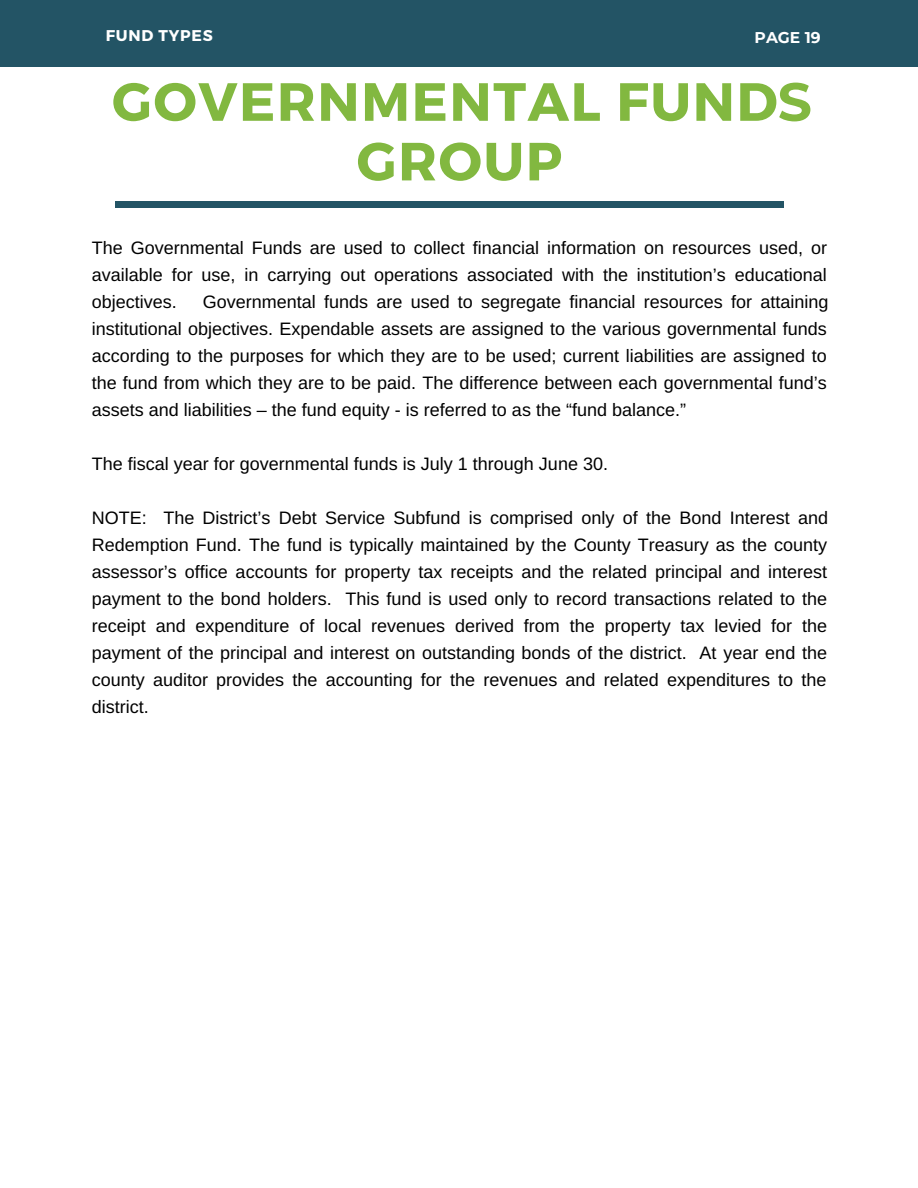
<style>
.page{position:relative;width:918px;height:1188px;background:#fff}
.page>*{position:absolute;margin:0;border:0;box-sizing:border-box;transform-origin:0 0}
.t1{font:700 53.7px/59.7px "Montserrat";letter-spacing:.03em;color:#82b840;text-align:center}
.t2{font:18px/27px "Arimo";color:#000;text-align:justify}
.t3{font:700 15.6px "Montserrat";letter-spacing:.05em;color:#fff}
.t4{font:700 15.6px "Montserrat";color:#fff}
</style>
<div class="page">
<div style="left:116px;top:202px;width:668px;height:5px;background:#235465"></div>
<div style="left:0;top:0;width:918px;height:67px;background:#235465"></div>
<p class="t3" style="left:106px;top:25px;width:109px">FUND TYPES</p>
<p class="t4" style="left:755px;top:26px;width:68px">PAGE 19</p>
<h1 class="t1" style="left:112px;top:69px;width:701px">GOVERNMENTAL FUNDS<br>GROUP</h1>
<p class="t2" style="left:92px;top:234px;width:737px">The Governmental Funds are used to collect financial information on resources used, or available for use, in carrying out operations associated with the institution’s educational objectives.</p>
<p class="t2" style="left:92px;top:288px;width:738px;text-indent:111px">Governmental funds are used to segregate financial resources for attaining institutional objectives. Expendable assets are assigned to the various governmental funds according to the purposes for which they are to be used; current liabilities are assigned to the fund from which they are to be paid. The difference between each governmental fund’s assets and liabilities – the fund equity - is referred to as the “fund balance.”</p>
<p class="t2" style="left:92px;top:450px;width:518px">The fiscal year for governmental funds is July 1 through June 30.</p>
<p class="t2" style="left:92px;top:504px;width:738px">NOTE: The District’s Debt Service Subfund is comprised only of the Bond Interest and Redemption Fund. The fund is typically maintained by the County Treasury as the county assessor’s office accounts for property tax receipts and the related principal and interest payment to the bond holders. This fund is used only to record transactions related to the receipt and expenditure of local revenues derived from the property tax levied for the payment of the principal and interest on outstanding bonds of the district. At year end the county auditor provides the accounting for the revenues and related expenditures to the district.</p>
</div>
